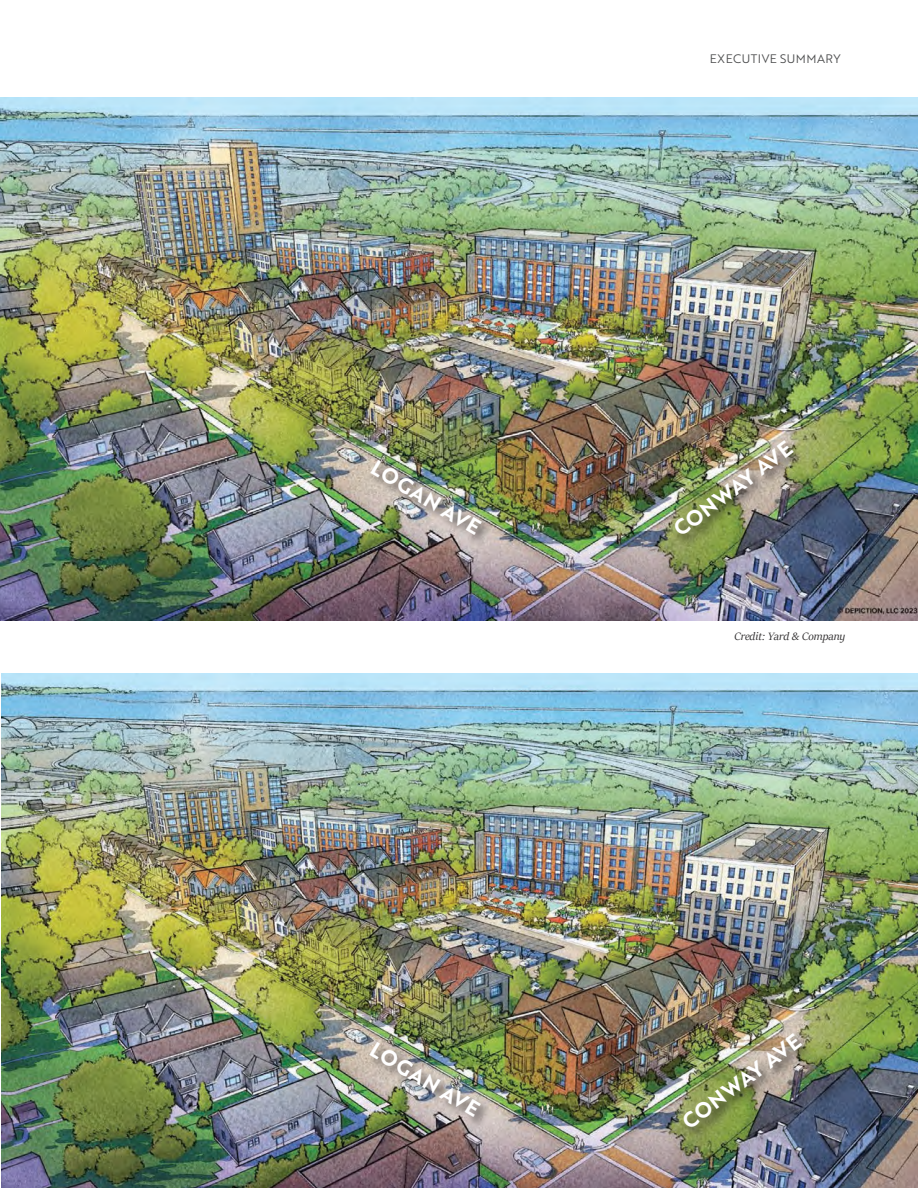
<style>
.page{position:relative;width:918px;height:1188px;background:#fff}
.page>*{position:absolute;margin:0;border:0;box-sizing:border-box;transform-origin:0 0}
.t1{font:21px "Brother 1816 Bold";color:#fff}
.t2{font:italic 12px "Sitka Banner";color:#312f30}
.t3{font:12px "Brother 1816 Book";letter-spacing:.04em;color:#4b4c4d}
</style>
<div class="page">
<img style="left:0;top:97px;width:918px;height:524px">
<img style="left:1px;top:673px;width:917px;height:515px">
<div style="left:368px;top:458px;width:127px;height:90px;background:#231f20;opacity:.75"></div>
<div style="left:367px;top:1040px;width:127px;height:90px;background:#231f20;opacity:.75"></div>
<div style="left:673px;top:439px;width:133px;height:108px;background:#231f20;opacity:.75"></div>
<div style="left:681px;top:1031px;width:134px;height:108px;background:#231f20;opacity:.75"></div>
<p class="t1" style="left:381px;top:452px;width:125px;rotate:31deg">LOGAN AVE</p>
<p class="t1" style="left:380px;top:1034px;width:125px;rotate:31deg">LOGAN AVE</p>
<p class="t3" style="left:710px;top:49px;width:133px">EXECUTIVE SUMMARY</p>
<p class="t1" style="left:667px;top:519px;width:144px;rotate:-37deg">CONWAY AVE</p>
<p class="t2" style="left:734px;top:628px;width:112px">Credit: Yard &amp; Company</p>
<p class="t1" style="left:675px;top:1111px;width:144px;rotate:-37deg">CONWAY AVE</p>
</div>
